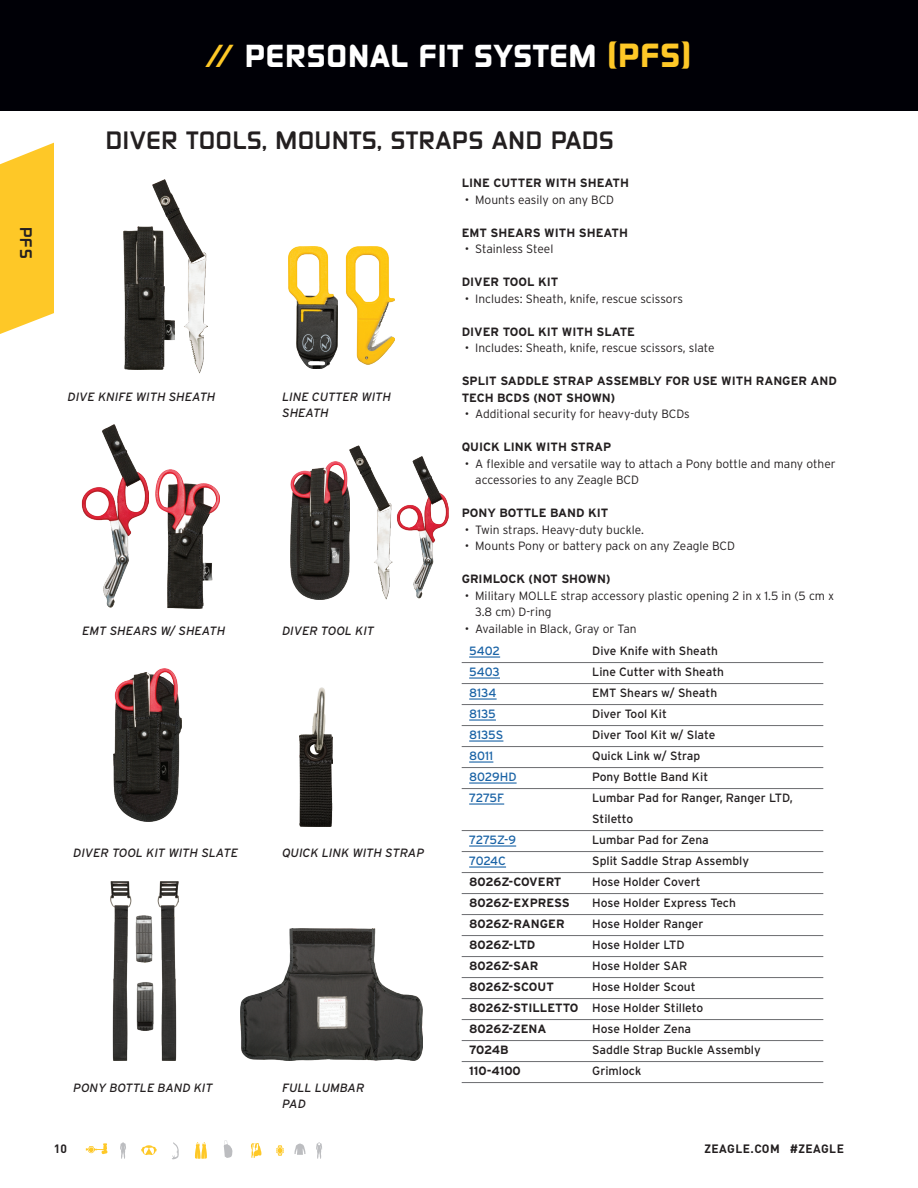
<style>
.page{position:relative;width:918px;height:1188px;background:#fff}
.page>*{position:absolute;margin:0;border:0;box-sizing:border-box;transform-origin:0 0}
.t1{font:900 28.5px "Sol Pro";letter-spacing:.03em;color:#fff}
.t2{font:700 22.5px "Sol Pro";letter-spacing:.04em;color:#231f20}
.t3{font:700 15px "Sol Pro";color:#231f20}
.t4{font:300 12px/16.5px "Interstate";color:#231f20}
.t5{font:12px/21px "Interstate";color:#231f20}
.t6{font:700 12px/16.5px "Interstate";color:#231f20}
.t7{font:italic 12px/16.5px "Interstate";color:#231f20}
.t8{font:12px "Interstate";letter-spacing:-.005em;color:#1a63a6}
.t9{font:700 12px "DIN Pro";letter-spacing:.04em;color:#231f20}
.t10{font:700 12px "Interstate";letter-spacing:-.02em;color:#231f20}
.s1{color:#fec827}
.s2{font-size:30px;color:#fec827}
.s3{font-weight:700}
</style>
<div class="page">
<svg style="left:224px;top:1140px;width:8px;height:18px"></svg>
<svg style="left:276px;top:1145px;width:8px;height:11px"></svg>
<svg style="left:251px;top:1143px;width:10px;height:15px"></svg>
<svg style="left:195px;top:1142px;width:12px;height:17px"></svg>
<svg style="left:120px;top:1142px;width:6px;height:17px"></svg>
<svg style="left:86px;top:1143px;width:21px;height:11px"></svg>
<svg style="left:141px;top:1145px;width:16px;height:10px"></svg>
<svg style="left:172px;top:1142px;width:7px;height:17px"></svg>
<svg style="left:294px;top:1144px;width:12px;height:11px"></svg>
<svg style="left:316px;top:1142px;width:6px;height:17px"></svg>
<hr style="left:462px;top:662px;width:361px;height:1px;background:#6c6d70">
<hr style="left:469px;top:656px;width:31px;height:2px;background:#1a63a6">
<hr style="left:462px;top:683px;width:361px;height:1px;background:#6c6d70">
<hr style="left:469px;top:677px;width:31px;height:2px;background:#1a63a6">
<hr style="left:462px;top:704px;width:361px;height:1px;background:#6c6d70">
<hr style="left:469px;top:698px;width:28px;height:2px;background:#1a63a6">
<hr style="left:462px;top:725px;width:361px;height:1px;background:#6c6d70">
<hr style="left:469px;top:719px;width:27px;height:2px;background:#1a63a6">
<hr style="left:462px;top:746px;width:361px;height:1px;background:#6c6d70">
<hr style="left:469px;top:740px;width:34px;height:2px;background:#1a63a6">
<hr style="left:462px;top:767px;width:361px;height:1px;background:#6c6d70">
<hr style="left:469px;top:761px;width:24px;height:2px;background:#1a63a6">
<hr style="left:462px;top:788px;width:361px;height:1px;background:#6c6d70">
<hr style="left:469px;top:782px;width:48px;height:2px;background:#1a63a6">
<hr style="left:469px;top:803px;width:35px;height:2px;background:#1a63a6">
<hr style="left:462px;top:830px;width:361px;height:1px;background:#6c6d70">
<hr style="left:462px;top:851px;width:361px;height:1px;background:#6c6d70">
<hr style="left:469px;top:845px;width:47px;height:2px;background:#1a63a6">
<hr style="left:462px;top:872px;width:361px;height:1px;background:#6c6d70">
<hr style="left:469px;top:866px;width:37px;height:2px;background:#1a63a6">
<hr style="left:462px;top:893px;width:361px;height:1px;background:#6c6d70">
<hr style="left:462px;top:914px;width:361px;height:1px;background:#6c6d70">
<hr style="left:462px;top:935px;width:361px;height:1px;background:#6c6d70">
<hr style="left:462px;top:956px;width:361px;height:1px;background:#6c6d70">
<hr style="left:462px;top:977px;width:361px;height:1px;background:#6c6d70">
<hr style="left:462px;top:998px;width:361px;height:1px;background:#6c6d70">
<hr style="left:462px;top:1019px;width:361px;height:1px;background:#6c6d70">
<hr style="left:462px;top:1040px;width:361px;height:1px;background:#6c6d70">
<hr style="left:462px;top:1061px;width:361px;height:1px;background:#6c6d70">
<hr style="left:462px;top:1082px;width:361px;height:1px;background:#6c6d70">
<img style="left:124px;top:230px;width:11px;height:140px">
<img style="left:135px;top:179px;width:73px;height:195px">
<img style="left:288px;top:246px;width:49px;height:123px">
<img style="left:345px;top:246px;width:50px;height:119px">
<img style="left:155px;top:469px;width:64px;height:140px">
<img style="left:81px;top:424px;width:68px;height:184px">
<img style="left:113px;top:669px;width:69px;height:153px">
<img style="left:300px;top:688px;width:33px;height:138px">
<img style="left:240px;top:929px;width:182px;height:132px">
<img style="left:111px;top:881px;width:68px;height:179px">
<img style="left:290px;top:467px;width:35px;height:133px">
<img style="left:325px;top:445px;width:124px;height:155px">
<div style="left:0;top:0;width:918px;height:110px;background:#000006"></div>
<svg style="left:0;top:143px;width:54px;height:191px;background:#fece3e"></svg>
<h1 class="t1" style="left:205px;top:37px;width:487px"><span class="s1">//</span> PERSONAL FIT SYSTEM <span class="s2">(PFS)</span></h1>
<p class="t3" style="left:36px;top:227px;width:33px;rotate:90deg">PFS</p>
<h2 class="t2" style="left:106px;top:125px;width:510px">DIVER TOOLS, MOUNTS, STRAPS AND PADS</h2>
<p class="t7" style="left:68px;top:388px;width:149px">DIVE KNIFE WITH SHEATH</p>
<p class="t7" style="left:282px;top:388px;width:110px">LINE CUTTER WITH<br>SHEATH</p>
<p class="t7" style="left:82px;top:623px;width:144px">EMT SHEARS W/ SHEATH</p>
<p class="t7" style="left:282px;top:623px;width:93px">DIVER TOOL KIT</p>
<p class="t6" style="left:462px;top:175px;width:169px">LINE CUTTER WITH SHEATH</p>
<p class="t4" style="left:465px;top:191px;width:151px">• Mounts easily on any BCD</p>
<p class="t6" style="left:462px;top:224px;width:168px">EMT SHEARS WITH SHEATH</p>
<p class="t4" style="left:465px;top:241px;width:90px">• Stainless Steel</p>
<p class="t6" style="left:462px;top:274px;width:98px">DIVER TOOL KIT</p>
<p class="t4" style="left:465px;top:290px;width:220px">• Includes: Sheath, knife, rescue scissors</p>
<p class="t6" style="left:462px;top:323px;width:175px">DIVER TOOL KIT WITH SLATE</p>
<p class="t4" style="left:465px;top:340px;width:251px">• Includes: Sheath, knife, rescue scissors, slate</p>
<p class="t6" style="left:462px;top:373px;width:377px">SPLIT SADDLE STRAP ASSEMBLY FOR USE WITH RANGER AND<br>TECH BCDS (NOT SHOWN)</p>
<p class="t4" style="left:465px;top:406px;width:227px">• Additional security for heavy-duty BCDs</p>
<p class="t6" style="left:462px;top:439px;width:151px">QUICK LINK WITH STRAP</p>
<p class="t4" style="left:475px;top:455px;width:362px;text-indent:-10px">• A flexible and versatile way to attach a Pony bottle and many other accessories to any Zeagle BCD</p>
<p class="t6" style="left:462px;top:505px;width:148px">PONY BOTTLE BAND KIT</p>
<p class="t4" style="left:465px;top:521px;width:181px">• Twin straps. Heavy-duty buckle.</p>
<p class="t4" style="left:465px;top:538px;width:272px">• Mounts Pony or battery pack on any Zeagle BCD</p>
<p class="t6" style="left:462px;top:571px;width:150px">GRIMLOCK (NOT SHOWN)</p>
<p class="t4" style="left:475px;top:587px;width:361px;text-indent:-10px">• Military MOLLE strap accessory plastic opening 2 in x 1.5 in (5 cm x<br>3.8 cm) D-ring</p>
<p class="t4" style="left:465px;top:620px;width:173px">• Available in Black, Gray or Tan</p>
<p class="t7" style="left:73px;top:845px;width:166px">DIVER TOOL KIT WITH SLATE</p>
<p class="t7" style="left:282px;top:845px;width:144px">QUICK LINK WITH STRAP</p>
<p class="t8" style="left:469px;top:644px;width:32px">5402</p>
<p class="t5" style="left:592px;top:641px;width:127px">Dive Knife with Sheath</p>
<p class="t8" style="left:469px;top:665px;width:32px">5403</p>
<p class="t5" style="left:592px;top:662px;width:133px">Line Cutter with Sheath</p>
<p class="t8" style="left:469px;top:686px;width:29px">8134</p>
<p class="t5" style="left:592px;top:683px;width:127px">EMT Shears w/ Sheath</p>
<p class="t8" style="left:469px;top:707px;width:28px">8135</p>
<p class="t5" style="left:592px;top:704px;width:76px">Diver Tool Kit</p>
<p class="t8" style="left:469px;top:728px;width:36px">8135S</p>
<p class="t5" style="left:592px;top:725px;width:125px">Diver Tool Kit w/ Slate</p>
<p class="t8" style="left:469px;top:749px;width:26px">8011</p>
<p class="t5" style="left:592px;top:746px;width:110px">Quick Link w/ Strap</p>
<p class="t8" style="left:469px;top:770px;width:49px">8029HD</p>
<p class="t5" style="left:592px;top:767px;width:118px">Pony Bottle Band Kit</p>
<p class="t8" style="left:469px;top:791px;width:37px">7275F</p>
<p class="t5" style="left:592px;top:788px;width:202px">Lumbar Pad for Ranger, Ranger LTD,<br>Stiletto</p>
<p class="t8" style="left:469px;top:833px;width:49px">7275Z-9</p>
<p class="t5" style="left:592px;top:830px;width:118px">Lumbar Pad for Zena</p>
<p class="t8" style="left:469px;top:854px;width:38px">7024C</p>
<p class="t5" style="left:592px;top:851px;width:158px">Split Saddle Strap Assembly</p>
<p class="t10" style="left:469px;top:876px;width:94px">8026Z-COVERT</p>
<p class="t5" style="left:592px;top:872px;width:110px">Hose Holder Covert</p>
<p class="t6" style="left:469px;top:895px;width:102px">8026Z-EXPRESS</p>
<p class="t5" style="left:592px;top:893px;width:145px">Hose Holder Express Tech</p>
<p class="t6" style="left:469px;top:916px;width:97px">8026Z-RANGER</p>
<p class="t5" style="left:592px;top:914px;width:113px">Hose Holder Ranger</p>
<p class="t6" style="left:469px;top:937px;width:68px">8026Z-LTD</p>
<p class="t5" style="left:592px;top:935px;width:94px">Hose Holder LTD</p>
<p class="t6" style="left:469px;top:958px;width:71px">8026Z-SAR</p>
<p class="t5" style="left:592px;top:956px;width:97px">Hose Holder SAR</p>
<p class="t6" style="left:469px;top:979px;width:86px">8026Z-SCOUT</p>
<p class="t5" style="left:469px;top:977px;width:236px;text-indent:123px">Hose Holder Scout<br><span class="s3">8026Z-STILLETTO</span> Hose Holder Stilleto<br><span class="s3">8026Z-ZENA</span></p>
<p class="t5" style="left:592px;top:1019px;width:101px">Hose Holder Zena</p>
<p class="t6" style="left:469px;top:1042px;width:41px">7024B</p>
<p class="t5" style="left:592px;top:1040px;width:170px">Saddle Strap Buckle Assembly</p>
<p class="t6" style="left:469px;top:1063px;width:53px">110-4100</p>
<p class="t5" style="left:592px;top:1061px;width:51px">Grimlock</p>
<p class="t7" style="left:73px;top:1079px;width:141px">PONY BOTTLE BAND KIT</p>
<p class="t7" style="left:282px;top:1079px;width:84px">FULL LUMBAR<br>PAD</p>
<p class="t9" style="left:54px;top:1141px;width:15px">10</p>
<p class="t9" style="left:705px;top:1141px;width:141px">ZEAGLE.COM #ZEAGLE</p>
</div>
